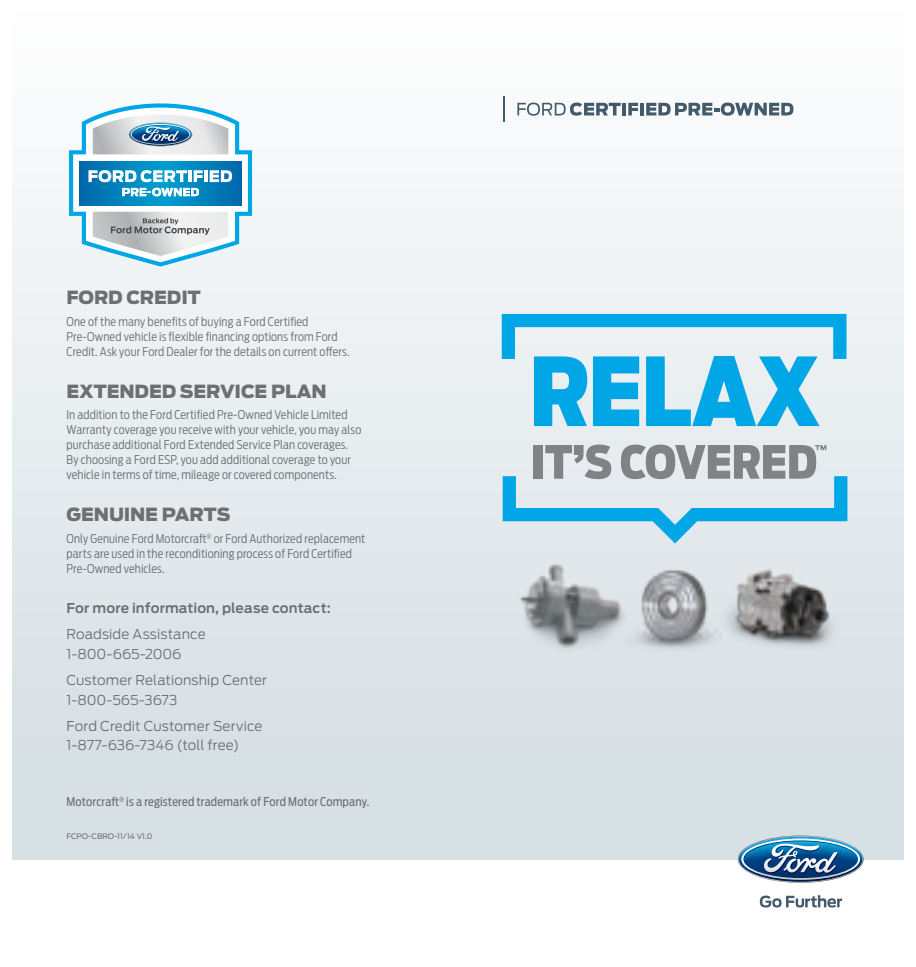
<style>
.page{position:relative;width:916px;height:967px;background:#fff}
.page>*{position:absolute;margin:0;border:0;box-sizing:border-box;transform-origin:0 0}
.t1{font:900 18px "Ford Antenna";letter-spacing:-.01em;color:#6d6f71}
.t2{font:300 13.5px/19.5px "Ford Antenna";letter-spacing:.005em;color:#6d6f71}
.t3{font:600 13.5px "Ford Antenna";letter-spacing:.01em;color:#6d6f71}
.t4{font:300 12px/15px "Ford Antenna Cond";letter-spacing:.01em;color:#6d6f71}
.t5{font:12px "Ford Antenna Cond";letter-spacing:.01em;color:#6d6f71}
.t6{font:7.5px "Ford Antenna";color:#6d6f71}
</style>
<div class="page">
<div style="left:458px;top:12px;width:445px;height:847px;background:linear-gradient(to bottom,#fdfdfd,#d3dde2)"></div>
<img style="left:734px;top:560px;width:115px;height:92px">
<img style="left:638px;top:554px;width:96px;height:102px">
<img style="left:500px;top:554px;width:138px;height:108px">
<div style="left:12px;top:12px;width:446px;height:847px;background:linear-gradient(to bottom,#fdfdfe,#d3dde2)"></div>
<hr style="left:502px;top:96px;width:2px;height:26px;background:#425a69">
<svg style="left:517px;top:102px;width:120px;height:14px"></svg>
<svg style="left:639px;top:103px;width:4px;height:12px"></svg>
<svg style="left:646px;top:102px;width:147px;height:14px"></svg>
<svg style="left:501px;top:314px;width:345px;height:112px;background:#7fcdeb"></svg>
<svg style="left:502px;top:444px;width:345px;height:99px;background:#adcdda"></svg>
<img style="left:737px;top:835px;width:126px;height:47px">
<svg style="left:759px;top:895px;width:82px;height:12px"></svg>
<svg style="left:69px;top:103px;width:183px;height:163px"></svg>
<h1 class="t1" style="left:66px;top:280px;width:135px">FORD CREDIT</h1>
<p class="t4" style="left:66px;top:312px;width:284px">One of the many benefits of buying a Ford Certified<br>Pre-Owned vehicle is flexible financing options from Ford<br>Credit. Ask your Ford Dealer for the details on current offers.</p>
<h1 class="t1" style="left:66px;top:374px;width:261px">EXTENDED SERVICE PLAN</h1>
<p class="t4" style="left:66px;top:406px;width:296px">In addition to the Ford Certified Pre-Owned Vehicle Limited Warranty coverage you receive with your vehicle, you may also purchase additional Ford Extended Service Plan coverages.<br>By choosing a Ford ESP, you add additional coverage to your vehicle in terms of time, mileage or covered components.</p>
<h1 class="t1" style="left:66px;top:498px;width:165px">GENUINE PARTS</h1>
<p class="t4" style="left:66px;top:529px;width:300px">Only Genuine Ford Motorcraft<sup>®</sup> or Ford Authorized replacement parts are used in the reconditioning process of Ford Certified<br>Pre-Owned vehicles.</p>
<p class="t3" style="left:66px;top:596px;width:265px">For more information, please contact:</p>
<p class="t2" style="left:66px;top:622px;width:141px">Roadside Assistance<br>1-800-665-2006</p>
<p class="t2" style="left:66px;top:668px;width:202px">Customer Relationship Center<br>1-800-565-3673</p>
<p class="t2" style="left:66px;top:714px;width:197px">Ford Credit Customer Service<br>1-877-636-7346 (toll free)</p>
<p class="t5" style="left:66px;top:791px;width:304px">Motorcraft<sup>®</sup> is a registered trademark of Ford Motor Company.</p>
<p class="t6" style="left:66px;top:829px;width:87px">FCPO-CBRO-11/14 V1.0</p>
</div>
